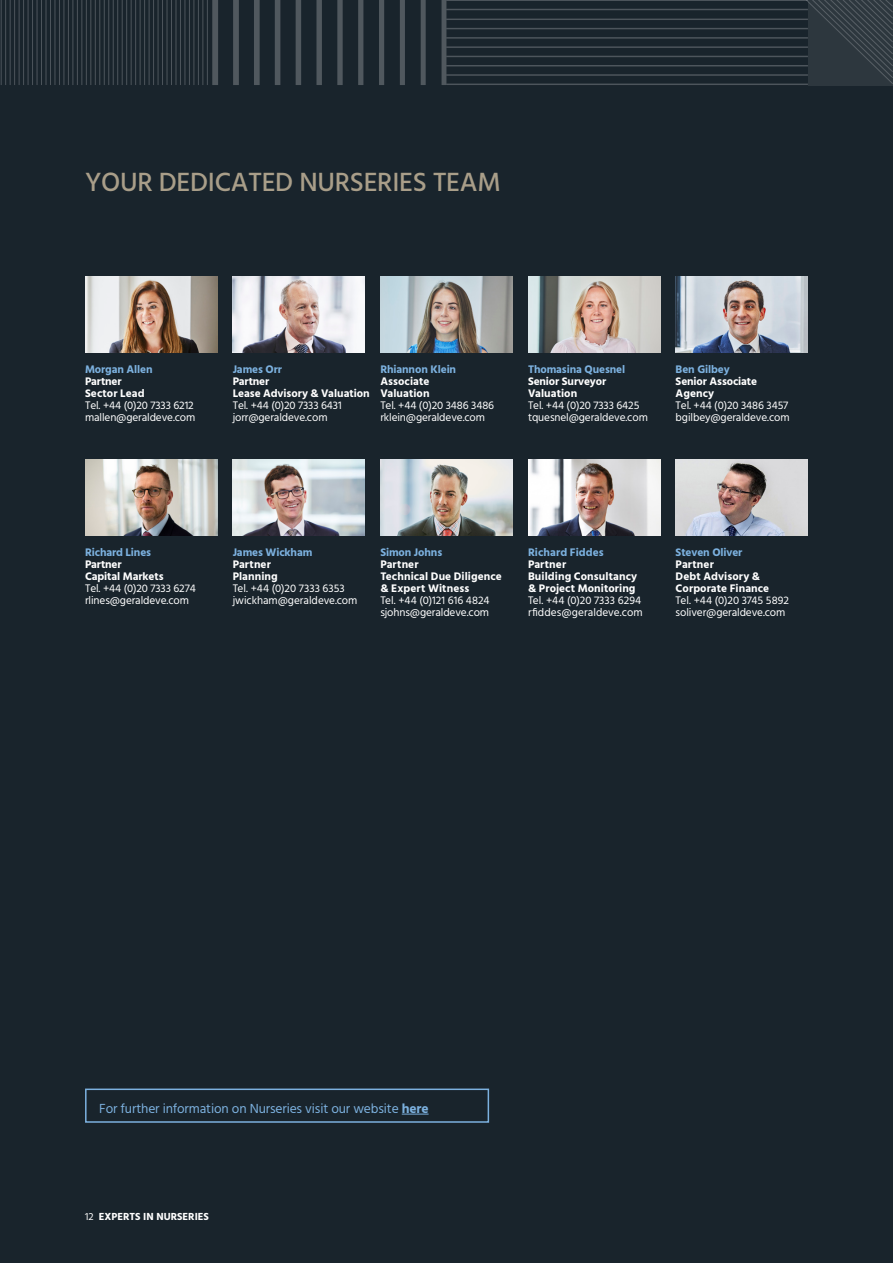
<style>
.page{position:relative;width:893px;height:1263px;background:#19242c}
.page>*{position:absolute;margin:0;border:0;box-sizing:border-box;transform-origin:0 0}
.Heading{font:500 27px "Hind";letter-spacing:-.01em;color:#a99e89}
.t1{font:13.5px "Hind";letter-spacing:-.01em;color:#7cb1df}
.t2{font:11.25px "Hind";letter-spacing:-.01em;color:#fff}
.t3{font:700 11.25px/12px "Hind";letter-spacing:.005em;color:#fff}
.t4{font:700 11.25px "Hind";letter-spacing:-.01em;color:#7cb1df}
.t5{font:700 11.25px "Hind";letter-spacing:.01em;color:#7cb1df}
.t6{font:700 10.5px "Hind";color:#fff}
.s1{font-weight:700}
.s2{font-weight:400}
</style>
<div class="page">
<svg style="left:804px;top:0;width:89px;height:85px;background:#313b41"></svg>
<hr style="left:446px;top:19px;width:362px;height:1px;background:#c9cace">
<hr style="left:446px;top:28px;width:362px;height:1px;background:#c9cace">
<hr style="left:446px;top:37px;width:362px;height:2px;background:#c9cace">
<hr style="left:446px;top:46px;width:362px;height:2px;background:#c9cace">
<hr style="left:446px;top:56px;width:362px;height:1px;background:#c9cace">
<hr style="left:446px;top:65px;width:362px;height:1px;background:#c9cace">
<hr style="left:446px;top:74px;width:362px;height:2px;background:#c9cace">
<hr style="left:446px;top:84px;width:362px;height:1px;background:#c9cace">
<hr style="left:446px;top:0;width:362px;height:1px;background:#c9cace">
<hr style="left:446px;top:9px;width:362px;height:1px;background:#c9cace">
<hr style="left:442px;top:0;width:4px;height:85px;background:#50585e">
<div style="left:421px;top:0;width:5px;height:85px;background:#50585e"></div>
<div style="left:400px;top:0;width:5px;height:85px;background:#50585e"></div>
<div style="left:379px;top:0;width:5px;height:85px;background:#50585e"></div>
<div style="left:358px;top:0;width:5px;height:85px;background:#50585e"></div>
<div style="left:337px;top:0;width:6px;height:85px;background:#50585e"></div>
<div style="left:316px;top:0;width:6px;height:85px;background:#50585e"></div>
<div style="left:296px;top:0;width:5px;height:85px;background:#50585e"></div>
<div style="left:275px;top:0;width:5px;height:85px;background:#50585e"></div>
<div style="left:254px;top:0;width:6px;height:85px;background:#50585e"></div>
<div style="left:233px;top:0;width:6px;height:85px;background:#50585e"></div>
<div style="left:212px;top:0;width:6px;height:85px;background:#50585e"></div>
<hr style="left:1px;top:0;width:1px;height:85px;background:#c9cace">
<hr style="left:5px;top:0;width:1px;height:85px;background:#c9cace">
<hr style="left:10px;top:0;width:1px;height:85px;background:#c9cace">
<hr style="left:14px;top:0;width:1px;height:85px;background:#c9cace">
<hr style="left:19px;top:0;width:1px;height:85px;background:#c9cace">
<hr style="left:23px;top:0;width:1px;height:85px;background:#c9cace">
<hr style="left:28px;top:0;width:1px;height:85px;background:#c9cace">
<hr style="left:32px;top:0;width:1px;height:85px;background:#c9cace">
<hr style="left:37px;top:0;width:1px;height:85px;background:#c9cace">
<hr style="left:41px;top:0;width:1px;height:85px;background:#c9cace">
<hr style="left:46px;top:0;width:1px;height:85px;background:#c9cace">
<hr style="left:50px;top:0;width:1px;height:85px;background:#c9cace">
<hr style="left:55px;top:0;width:1px;height:85px;background:#c9cace">
<hr style="left:59px;top:0;width:1px;height:85px;background:#c9cace">
<hr style="left:64px;top:0;width:1px;height:85px;background:#c9cace">
<hr style="left:68px;top:0;width:1px;height:85px;background:#c9cace">
<hr style="left:73px;top:0;width:1px;height:85px;background:#c9cace">
<hr style="left:77px;top:0;width:1px;height:85px;background:#c9cace">
<hr style="left:82px;top:0;width:1px;height:85px;background:#c9cace">
<hr style="left:86px;top:0;width:1px;height:85px;background:#c9cace">
<hr style="left:90px;top:0;width:1px;height:85px;background:#c9cace">
<hr style="left:95px;top:0;width:1px;height:85px;background:#c9cace">
<hr style="left:99px;top:0;width:1px;height:85px;background:#c9cace">
<hr style="left:104px;top:0;width:1px;height:85px;background:#c9cace">
<hr style="left:108px;top:0;width:1px;height:85px;background:#c9cace">
<hr style="left:113px;top:0;width:1px;height:85px;background:#c9cace">
<hr style="left:117px;top:0;width:1px;height:85px;background:#c9cace">
<hr style="left:122px;top:0;width:1px;height:85px;background:#c9cace">
<hr style="left:126px;top:0;width:1px;height:85px;background:#c9cace">
<hr style="left:131px;top:0;width:1px;height:85px;background:#c9cace">
<hr style="left:135px;top:0;width:1px;height:85px;background:#c9cace">
<hr style="left:140px;top:0;width:1px;height:85px;background:#c9cace">
<hr style="left:144px;top:0;width:1px;height:85px;background:#c9cace">
<hr style="left:149px;top:0;width:1px;height:85px;background:#c9cace">
<hr style="left:153px;top:0;width:1px;height:85px;background:#c9cace">
<hr style="left:158px;top:0;width:1px;height:85px;background:#c9cace">
<hr style="left:162px;top:0;width:1px;height:85px;background:#c9cace">
<hr style="left:167px;top:0;width:1px;height:85px;background:#c9cace">
<hr style="left:171px;top:0;width:1px;height:85px;background:#c9cace">
<hr style="left:176px;top:0;width:1px;height:85px;background:#c9cace">
<hr style="left:180px;top:0;width:1px;height:85px;background:#c9cace">
<hr style="left:185px;top:0;width:1px;height:85px;background:#c9cace">
<hr style="left:189px;top:0;width:1px;height:85px;background:#c9cace">
<hr style="left:194px;top:0;width:1px;height:85px;background:#c9cace">
<hr style="left:198px;top:0;width:1px;height:85px;background:#c9cace">
<hr style="left:203px;top:0;width:1px;height:85px;background:#c9cace">
<hr style="left:207px;top:0;width:1px;height:85px;background:#c9cace">
<img style="left:528px;top:459px;width:132px;height:77px">
<img style="left:676px;top:459px;width:132px;height:77px">
<img style="left:380px;top:459px;width:133px;height:77px">
<svg style="left:402px;top:1114px;width:27px;height:1px"></svg>
<div style="left:85px;top:1088px;width:404px;height:35px;border:2px solid #7cb1df"></div>
<img style="left:233px;top:459px;width:132px;height:77px">
<img style="left:676px;top:276px;width:132px;height:77px">
<img style="left:85px;top:276px;width:132px;height:77px">
<img style="left:380px;top:276px;width:133px;height:77px">
<img style="left:233px;top:276px;width:132px;height:77px">
<img style="left:528px;top:276px;width:132px;height:77px">
<img style="left:85px;top:459px;width:132px;height:77px">
<p class="Heading" style="left:85px;top:163px;width:417px">YOUR DEDICATED NURSERIES TEAM</p>
<p class="t4" style="left:85px;top:363px;width:69px">Morgan Allen</p>
<p class="t3" style="left:85px;top:375px;width:38px">Partner</p>
<p class="t3" style="left:85px;top:387px;width:61px">Sector Lead</p>
<p class="t2" style="left:85px;top:398px;width:110px">Tel. +44 (0)20 7333 6212</p>
<p class="t2" style="left:85px;top:410px;width:112px">mallen@geraldeve.com</p>
<p class="t4" style="left:233px;top:363px;width:51px">James Orr</p>
<p class="t3" style="left:233px;top:375px;width:38px">Partner</p>
<p class="t3" style="left:233px;top:387px;width:139px">Lease Advisory &amp; Valuation</p>
<p class="t2" style="left:233px;top:398px;width:110px">Tel. +44 (0)20 7333 6431</p>
<p class="t2" style="left:233px;top:410px;width:96px">jorr@geraldeve.com</p>
<p class="t4" style="left:380px;top:363px;width:77px">Rhiannon Klein</p>
<p class="t3" style="left:380px;top:375px;width:51px">Associate</p>
<p class="t3" style="left:380px;top:387px;width:51px">Valuation</p>
<p class="t2" style="left:380px;top:398px;width:115px">Tel. +44 (0)20 3486 3486</p>
<p class="t2" style="left:380px;top:410px;width:106px">rklein@geraldeve.com</p>
<p class="t4" style="left:528px;top:363px;width:99px">Thomasina Quesnel</p>
<p class="t3" style="left:528px;top:375px;width:80px">Senior Surveyor</p>
<p class="t3" style="left:528px;top:387px;width:51px">Valuation</p>
<p class="t2" style="left:528px;top:398px;width:113px">Tel. +44 (0)20 7333 6425</p>
<p class="t2" style="left:528px;top:410px;width:121px">tquesnel@geraldeve.com</p>
<p class="t4" style="left:676px;top:363px;width:56px">Ben Gilbey</p>
<p class="t3" style="left:676px;top:375px;width:83px">Senior Associate</p>
<p class="t3" style="left:676px;top:387px;width:40px">Agency</p>
<p class="t2" style="left:676px;top:398px;width:114px">Tel. +44 (0)20 3486 3457</p>
<p class="t2" style="left:676px;top:410px;width:115px">bgilbey@geraldeve.com</p>
<p class="t4" style="left:85px;top:546px;width:68px">Richard Lines</p>
<p class="t3" style="left:85px;top:558px;width:38px">Partner</p>
<p class="t3" style="left:85px;top:570px;width:80px">Capital Markets</p>
<p class="t2" style="left:85px;top:581px;width:112px">Tel. +44 (0)20 7333 6274</p>
<p class="t2" style="left:85px;top:593px;width:105px">rlines@geraldeve.com</p>
<p class="t4" style="left:233px;top:546px;width:81px">James Wickham</p>
<p class="t3" style="left:233px;top:558px;width:40px">Partner</p>
<p class="t3" style="left:233px;top:570px;width:47px">Planning</p>
<p class="t2" style="left:233px;top:581px;width:114px">Tel. +44 (0)20 7333 6353</p>
<p class="t2" style="left:233px;top:593px;width:126px">jwickham@geraldeve.com</p>
<p class="t4" style="left:380px;top:546px;width:63px">Simon Johns</p>
<p class="t3" style="left:380px;top:558px;width:40px">Partner</p>
<p class="t3" style="left:380px;top:570px;width:123px">Technical Due Diligence &amp; Expert Witness</p>
<p class="t2" style="left:380px;top:593px;width:111px">Tel. +44 (0)121 616 4824</p>
<p class="t2" style="left:380px;top:605px;width:110px">sjohns@geraldeve.com</p>
<p class="t5" style="left:528px;top:546px;width:77px">Richard Fiddes</p>
<p class="t3" style="left:528px;top:558px;width:40px">Partner</p>
<p class="t3" style="left:528px;top:570px;width:111px">Building Consultancy &amp; Project Monitoring</p>
<p class="t2" style="left:528px;top:593px;width:115px">Tel. +44 (0)20 7333 6294</p>
<p class="t2" style="left:528px;top:605px;width:116px">rfiddes@geraldeve.com</p>
<p class="t4" style="left:676px;top:546px;width:68px">Steven Oliver</p>
<p class="t3" style="left:676px;top:558px;width:40px">Partner</p>
<p class="t3" style="left:676px;top:570px;width:95px">Debt Advisory &amp;<br>Corporate Finance</p>
<p class="t2" style="left:676px;top:593px;width:115px">Tel. +44 (0)20 3745 5892</p>
<p class="t2" style="left:676px;top:605px;width:111px">soliver@geraldeve.com</p>
<p class="t1" style="left:99px;top:1099px;width:331px">For further information on Nurseries visit our website <span class="s1">here</span></p>
<p class="t6" style="left:85px;top:1211px;width:125px"><span class="s2">12</span> EXPERTS IN NURSERIES</p>
</div>
